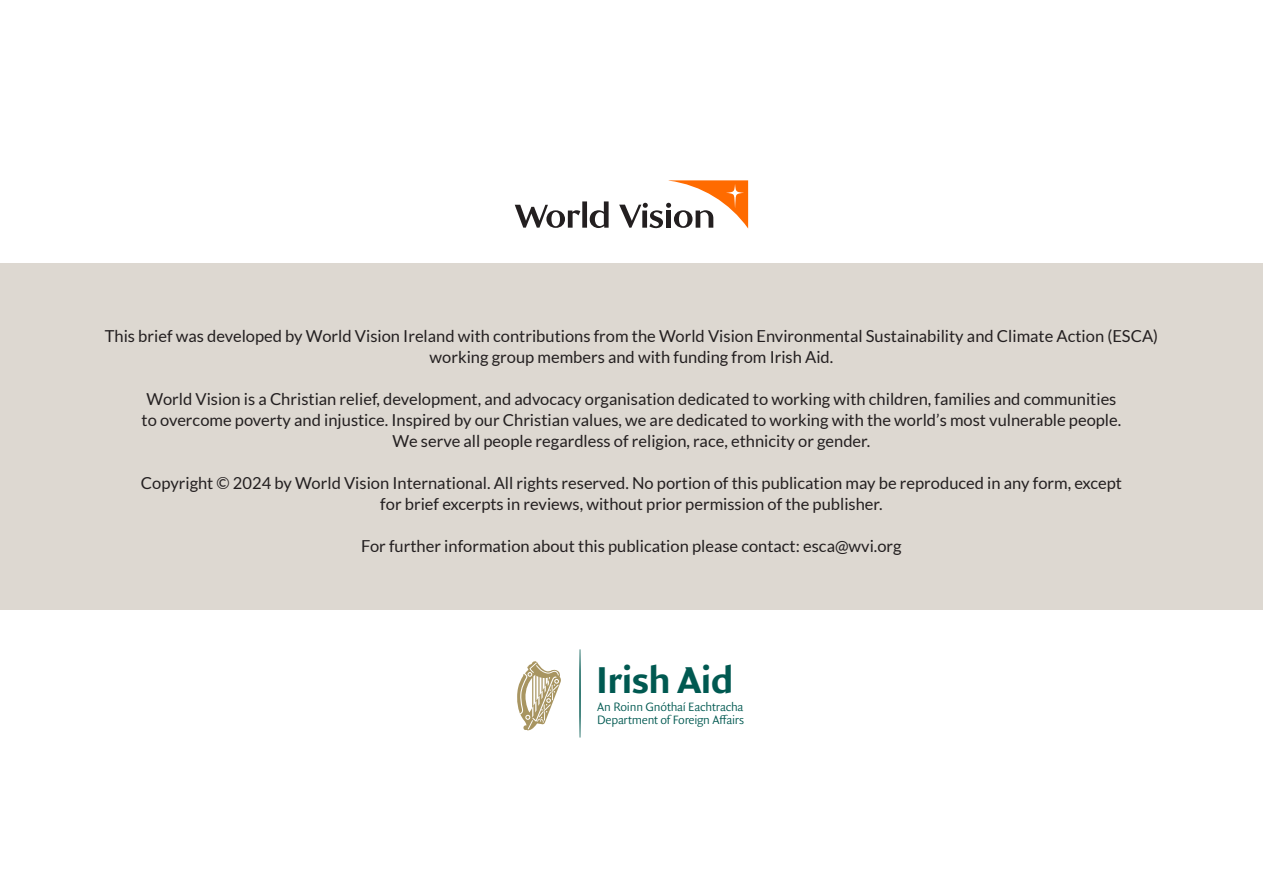
<style>
.page{position:relative;width:1263px;height:893px;background:#fff}
.page>*{position:absolute;margin:0;border:0;box-sizing:border-box;transform-origin:0 0}
.t1{font:700 40.05px "Quadraat Sans Pro";letter-spacing:-.02em;color:#005951}
.t2{font:16.5px "Lato";color:#231f20}
.t3{font:300 12.9px/13.8px "Quadraat Sans Pro";letter-spacing:-.015em;color:#005951}
</style>
<div class="page">
<div style="left:0;top:264px;width:1263px;height:346px;background:#ddd8d1"></div>
<svg style="left:579px;top:649px;width:2px;height:88px"></svg>
<svg style="left:517px;top:661px;width:44px;height:69px"></svg>
<svg style="left:515px;top:180px;width:233px;height:49px"></svg>
<p class="t2" style="left:105px;top:327px;width:1055px">This brief was developed by World Vision Ireland with contributions from the World Vision Environmental Sustainability and Climate Action (ESCA)</p>
<p class="t2" style="left:430px;top:348px;width:405px">working group members and with funding from Irish Aid.</p>
<p class="t2" style="left:146px;top:390px;width:971px">World Vision is a Christian relief, development, and advocacy organisation dedicated to working with children, families and communities</p>
<p class="t2" style="left:142px;top:411px;width:981px">to overcome poverty and injustice. Inspired by our Christian values, we are dedicated to working with the world’s most vulnerable people.</p>
<p class="t2" style="left:393px;top:432px;width:479px">We serve all people regardless of religion, race, ethnicity or gender.</p>
<p class="t2" style="left:141px;top:474px;width:982px">Copyright © 2024 by World Vision International. All rights reserved. No portion of this publication may be reproduced in any form, except</p>
<p class="t2" style="left:380px;top:495px;width:504px">for brief excerpts in reviews, without prior permission of the publisher.</p>
<p class="t2" style="left:361px;top:537px;width:542px">For further information about this publication please contact: esca@wvi.org</p>
<p class="t1" style="left:596px;top:650px;width:139px">Irish Aid</p>
<p class="t3" style="left:597px;top:699px;width:149px">An Roinn Gnóthaí Eachtracha<br>Department of Foreign A airs</p>
</div>
